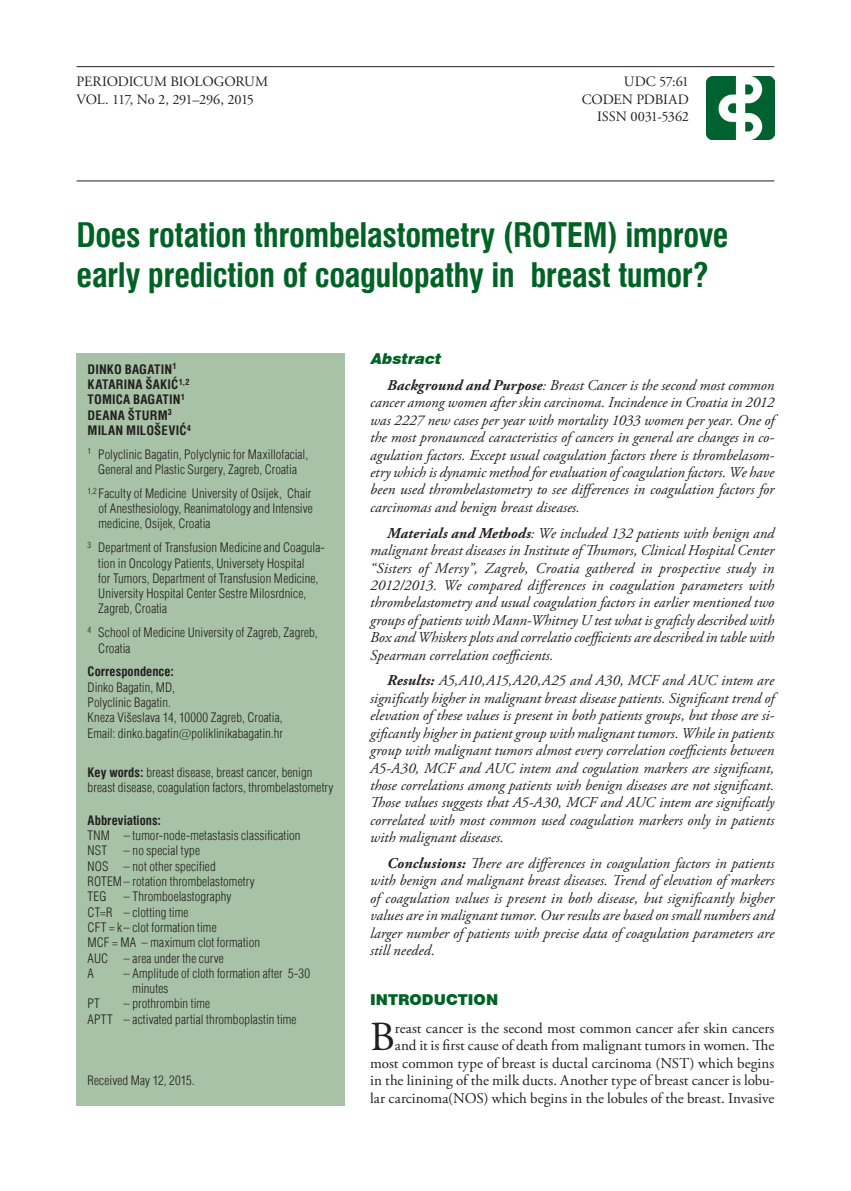
<style>
.page{position:relative;width:851px;height:1191px;background:#fff}
.page>*{position:absolute;margin:0;border:0;box-sizing:border-box;transform-origin:0 0}
.t1{font:41.25px "Adobe Garamond Pro";color:#231f20}
.t2{font:700 condensed 33px/39.6px "Swiss 721 BT";letter-spacing:-.015em;color:#006224}
.t3{font:italic 15px/17.4px "Adobe Garamond Pro";color:#231f20;text-align:justify}
.t4{font:15px/17.4px "Adobe Garamond Pro";color:#231f20;text-align:right}
.t5{font:900 15px "Swiss 721 BT";color:#006224}
.t6{font:italic 900 15px "Swiss 721 BT";color:#006224}
.t7{font:14.25px/17.4px "Adobe Garamond Pro";letter-spacing:-.02em;color:#231f20;text-align:right}
.t8{font:12.75px/15.3px "Helvetica Condensed Light HR Normal";letter-spacing:.01em;color:#231f20}
.t9{font:700 condensed 12.75px/15.3px "Helvetica";letter-spacing:.01em;color:#231f20}
.t10{font:700 condensed 12.75px "Swiss 721 BT";letter-spacing:.005em;color:#231f20}
.s1{font-family:"Swiss 721 BT";font-weight:300}
.s2{font-family:"Swiss 721 BT";font-weight:700;font-stretch:condensed}
.s3{font-weight:700}
</style>
<div class="page">
<img style="left:706px;top:76px;width:68px;height:64px">
<hr style="left:77px;top:66px;width:697px;height:1px;background:#231f20">
<hr style="left:77px;top:180px;width:697px;height:1px;background:#231f20">
<div style="left:77px;top:353px;width:267px;height:753px;background:#a7c2a6"></div>
<p class="t7" style="left:77px;top:73px;width:193px">PERIODICUM BIOLOGORUM</p>
<p class="t7" style="left:623px;top:73px;width:67px">UDC 57:61</p>
<p class="t7" style="left:77px;top:91px;width:179px">VOL. 117, No 2, 291–296, 2015</p>
<p class="t7" style="left:581px;top:91px;width:109px">CODEN PDBIAD<br>ISSN 0031-5362</p>
<h2 class="t2" style="left:77px;top:215px;width:653px">Does rotation thrombelastometry (ROTEM) improve early prediction of coagulopathy in breast tumor?</h2>
<p class="t9" style="left:88px;top:361px;width:105px">DINKO BAGATIN<sup>1<br></sup>KATARINA ŠAKIĆ<sup>1,2<br></sup>TOMICA BAGATIN<sup>1<br></sup>DEANA ŠTURM<sup>3<br></sup>MILAN MILOŠEVIĆ<sup>4</sup></p>
<p class="t8" style="left:88px;top:446px;width:222px;text-align:center"><sup>1</sup> Polyclinic Bagatin, Polyclynic for Maxillofacial,<br>General and Plastic Surgery, Zagreb, Croatia</p>
<p class="t8" style="left:99px;top:485px;width:216px;text-align:justify;text-indent:-11px"><sup>1,2</sup> Faculty of Medicine University of Osijek, Chair of Anesthesiology, Reanimatology and Intensive medicine, Osijek, Croatia</p>
<p class="t8" style="left:98px;top:540px;width:228px;text-indent:-11px"><sup>3</sup> Department of Transfusion Medicine and Coagula&shy;tion in Oncology Patients, Universety Hospital<br>for Tumors, Department of Transfusion Medicine, University Hospital Center Sestre Milosrdnice, Zagreb, Croatia</p>
<p class="t8" style="left:98px;top:625px;width:221px;text-indent:-11px"><sup>4</sup> School of Medicine University of Zagreb, Zagreb,<br>Croatia</p>
<p class="t10" style="left:88px;top:664px;width:88px">Correspondence:</p>
<p class="t8" style="left:88px;top:679px;width:197px">Dinko Bagatin, MD,<br>Polyclinic Bagatin.<br>Kneza Vi{eslava 14, 10000 Zagreb, Croatia, Email: dinko.bagatin<span class="s1">@</span>poliklinikabagatin.hr</p>
<p class="t8" style="left:88px;top:764px;width:247px"><span class="s2">Key words:</span> breast disease, breast cancer, benign breast disease, coagulation factors, thrombelastometry</p>
<p class="t10" style="left:88px;top:812px;width:75px">Abbreviations:</p>
<p class="t8" style="left:88px;top:827px;width:214px">TNM – tumor-node-metastasis classification<br>NST</p>
<p class="t8" style="left:88px;top:843px;width:168px;text-indent:36px">– no special type<br>NOS – not other specified<br>ROTEM– rotation thrombelastometry<br>TEG</p>
<p class="t8" style="left:88px;top:889px;width:174px;text-indent:36px">– Thromboelastography<br>CT=R – clotting time<br>CFT = k– clot formation time<br>MCF = MA – maximum clot formation<br>AUC – area under the curve<br>A</p>
<p class="t8" style="left:133px;top:965px;width:179px;text-indent:-9px">– Amplitude of cloth formation after 5-30 minutes</p>
<p class="t8" style="left:88px;top:996px;width:210px;text-indent:36px">– prothrombin time<br>APTT – activated partial thromboplastin time</p>
<p class="t8" style="left:88px;top:996px;width:14px">PT</p>
<p class="t8" style="left:88px;top:1072px;width:108px">Received May 12, 2015.</p>
<p class="t6" style="left:370px;top:349px;width:75px">Abstract</p>
<p class="t3" style="left:370px;top:377px;width:405px;text-indent:17px"><span class="s3">Background and purpose</span>: Breast Cancer is the second most common cancer among women after skin carcinoma. Incindence in Croatia in 2012 was 2227 new cases per year with mortality 1033 women per year. One of the most pronaunced caracteristics of cancers in general are changes in co&shy;agulation factors. Except usual coagulation factors there is thrombelasom&shy;etry which is dynamic method for evaluation of coagulation factors. We have been used thrombelastometry to see differences in coagulation factors for carcinomas and benign breast diseases.</p>
<p class="t3" style="left:370px;top:524px;width:405px;text-indent:17px"><span class="s3">Materials and methods</span>: We included 132 patients with benign and malignant breast diseases in Institute of Thumors, Clinical Hospital Center “Sisters of Mersy”, Zagreb, Croatia gathered in prospective study in 2012/2013. We compared differences in coagulation parameters with thrombelastometry and usual coagulation factors in earlier mentioned two groups of patients with Mann-Whitney U test what is graficly described with Box and Whiskers plots and correlatio coefficients are described in table with Spearman correlation coefficients.</p>
<p class="t3" style="left:370px;top:672px;width:405px;text-indent:17px"><span class="s3">Results:</span> A5,A10,A15,A20,A25 and A30, MCF and AUC intem are significatly higher in malignant breast disease patients. Significant trend of elevation of these values is present in both patients groups, but those are si&shy;gificantly higher in patient group with malignant tumors. While in patients group with malignant tumors almost every correlation coefficients between A5-A30, MCF and AUC intem and cogulation markers are significant, those correlations among patients with benign diseases are not significant.<br>Those values suggests that A5-A30, MCF and AUC intem are significatly correlated with most common used coagulation markers only in patients with malignant diseases.</p>
<p class="t3" style="left:370px;top:855px;width:405px;text-indent:17px"><span class="s3">Conclusions:</span> There are differences in coagulation factors in patients with benign and malignant breast diseases. Trend of elevation of markers of coagulation values is present in both disease, but significantly higher values are in malignant tumor. Our results are based on small numbers and larger number of patients with precise data of coagulation parameters are still needed.</p>
<p class="t5" style="left:370px;top:990px;width:129px">INTRODUCTION</p>
<h1 class="t1" style="left:370px;top:1012px;width:26px">B</h1>
<p class="t4" style="left:370px;top:1020px;width:405px">reast cancer is the second most common cancer afer skin cancers and it is first cause of death from malignant tumors in women. The most common type of breast is ductal carcinoma (NST) which begins in the linining of the milk ducts. Another type of breast cancer is lobu&shy;lar carcinoma(NOS) which begins in the lobules of the breast. Invasive</p>
</div>
